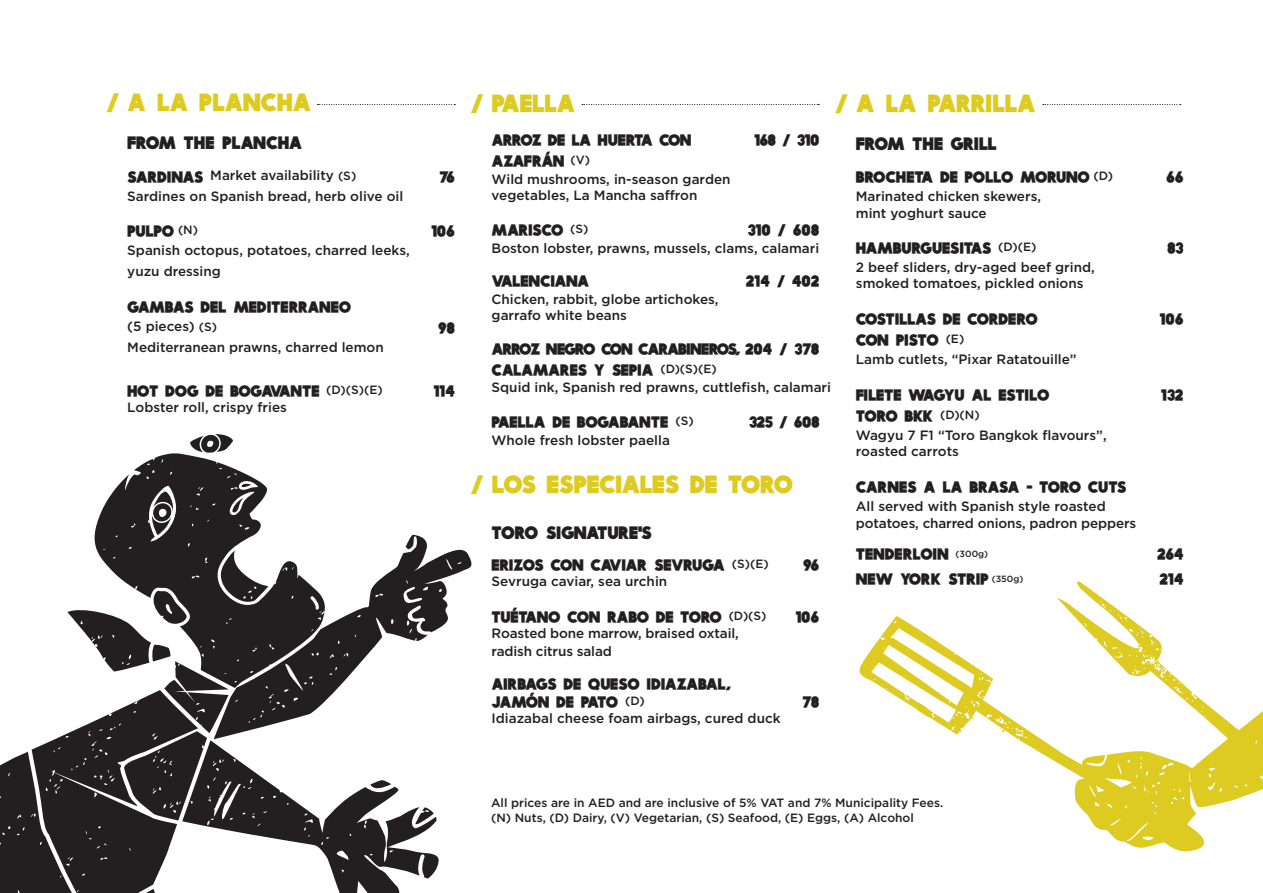
<style>
.page{position:relative;width:1263px;height:893px;background:#fff}
.page>*{position:absolute;margin:0;border:0;box-sizing:border-box;transform-origin:0 0}
.t1{font:21px "Idler Solid";letter-spacing:-.045em;color:#decb21}
.t2{font:21px "Idler Solid";letter-spacing:-.02em;color:#decb21}
.t3{font:15px "Idler Solid";letter-spacing:-.035em;color:#231f20}
.t4{font:500 13.5px/16.5px "Gotham";color:#231f20}
.t5{font:13.5px "Idler Solid";letter-spacing:-.04em;color:#231f20}
.t6{font:13.5px "Idler Solid";letter-spacing:-.1em;color:#231f20}
.t7{font:13.5px "Idler Solid";letter-spacing:-.01em;color:#231f20}
.t8{font:13.5px "Idler Solid";letter-spacing:-.015em;color:#231f20}
.t9{font:13.5px "Idler Solid";letter-spacing:-.065em;color:#231f20}
.t10{font:500 12px/14.4px "Gotham";color:#231f20}
.t11{font:500 9px "Gotham";color:#231f20}
.s1{font-size:12px}
</style>
<div class="page">
<svg style="left:1043px;top:104px;width:138px;height:1px"></svg>
<svg style="left:317px;top:104px;width:138px;height:1px"></svg>
<svg style="left:582px;top:104px;width:237px;height:1px"></svg>
<svg style="left:859px;top:616px;width:197px;height:146px"></svg>
<svg style="left:1056px;top:581px;width:207px;height:271px"></svg>
<svg style="left:0;top:434px;width:439px;height:459px"></svg>
<svg style="left:214px;top:535px;width:258px;height:204px"></svg>
<h1 class="t1" style="left:106px;top:88px;width:42px">/ A</h1>
<h1 class="t1" style="left:157px;top:88px;width:33px">LA</h1>
<h1 class="t1" style="left:199px;top:88px;width:114px">PLANCHA</h1>
<h1 class="t1" style="left:471px;top:88px;width:107px">/ PAELLA</h1>
<h1 class="t1" style="left:835px;top:88px;width:42px">/ A</h1>
<h1 class="t1" style="left:885px;top:88px;width:33px">LA</h1>
<h1 class="t1" style="left:927px;top:88px;width:110px">PARRILLA</h1>
<p class="t3" style="left:127px;top:132px;width:50px">FROM</p>
<p class="t3" style="left:184px;top:132px;width:32px">THE</p>
<p class="t3" style="left:222px;top:132px;width:82px">PLANCHA</p>
<p class="t5" style="left:659px;top:131px;width:34px">CON</p>
<p class="t5" style="left:492px;top:131px;width:52px">ARROZ</p>
<p class="t5" style="left:548px;top:131px;width:45px">DE LA</p>
<p class="t5" style="left:597px;top:131px;width:57px">HUERTA</p>
<p class="t5" style="left:754px;top:131px;width:67px">168 / 310</p>
<p class="t3" style="left:856px;top:133px;width:50px">FROM</p>
<p class="t3" style="left:912px;top:133px;width:32px">THE</p>
<p class="t3" style="left:950px;top:133px;width:48px">GRILL</p>
<p class="t4" style="left:210px;top:167px;width:125px">Market availability</p>
<p class="t5" style="left:127px;top:167px;width:78px">SARDINAS</p>
<p class="t4" style="left:127px;top:188px;width:277px">Sardines on Spanish bread, herb olive oil</p>
<p class="t10" style="left:338px;top:168px;width:20px">(S(</p>
<p class="t5" style="left:439px;top:167px;width:17px">76</p>
<p class="t9" style="left:492px;top:152px;width:74px">AZAFRÁN</p>
<p class="t4" style="left:492px;top:171px;width:240px">Wild mushrooms in, -season garden vegetables, La Mancha saffron</p>
<p class="t10" style="left:570px;top:153px;width:21px">(V(</p>
<p class="t5" style="left:856px;top:168px;width:79px">BROCHETA</p>
<p class="t4" style="left:856px;top:188px;width:187px">Marinated chicken skewers, mint yoghurt sauce</p>
<p class="t5" style="left:964px;top:168px;width:50px">POLLO</p>
<p class="t5" style="left:1020px;top:168px;width:71px">MORUNO</p>
<p class="t5" style="left:940px;top:168px;width:19px">DE</p>
<p class="t10" style="left:1093px;top:169px;width:21px">(D(</p>
<p class="t5" style="left:1166px;top:168px;width:19px">66</p>
<p class="t5" style="left:127px;top:221px;width:49px">PULPO</p>
<p class="t4" style="left:127px;top:239px;width:284px;line-height:21px">Spanish octopus, potatoes, charred leeks, yuzu dressing</p>
<p class="t7" style="left:233px;top:297px;width:119px">MEDITERRANEO</p>
<p class="t10" style="left:178px;top:222px;width:22px">(N(</p>
<p class="t5" style="left:127px;top:297px;width:68px">GAMBAS</p>
<p class="t5" style="left:201px;top:297px;width:28px">DEL</p>
<p class="t5" style="left:431px;top:221px;width:25px">106</p>
<p class="t4" style="left:127px;top:315px;width:258px;line-height:21px">5( pieces) <span class="s1">(<br></span>Mediterranean prawns, charred lemon</p>
<p class="t10" style="left:204px;top:319px;width:14px">S(</p>
<p class="t5" style="left:438px;top:318px;width:18px">98</p>
<p class="t5" style="left:127px;top:381px;width:33px">HOT</p>
<p class="t4" style="left:127px;top:398px;width:161px">Lobster roll, crispy fries</p>
<p class="t5" style="left:165px;top:381px;width:35px">DOG</p>
<p class="t5" style="left:230px;top:381px;width:91px">BOGAVANTE</p>
<p class="t5" style="left:206px;top:381px;width:19px">DE</p>
<p class="t10" style="left:326px;top:382px;width:58px">(D)(S)(E(</p>
<p class="t5" style="left:433px;top:381px;width:23px">114</p>
<p class="t5" style="left:492px;top:221px;width:73px">MARISCO</p>
<p class="t4" style="left:492px;top:240px;width:329px">Boston lobster, prawns, mussels, clams, calamari</p>
<p class="t5" style="left:792px;top:272px;width:29px">402</p>
<p class="t5" style="left:748px;top:221px;width:24px">310</p>
<p class="t5" style="left:793px;top:221px;width:28px">608</p>
<p class="t5" style="left:777px;top:221px;width:10px">/</p>
<p class="t10" style="left:570px;top:222px;width:20px">(S(</p>
<p class="t5" style="left:492px;top:272px;width:99px">VALENCIANA</p>
<p class="t4" style="left:492px;top:291px;width:228px">Chicken, rabbit, globe artichokes, garrafo white beans</p>
<p class="t5" style="left:746px;top:272px;width:26px">214</p>
<p class="t5" style="left:777px;top:272px;width:10px">/</p>
<p class="t6" style="left:492px;top:339px;width:247px">ARROZ NEGRO CON CARABINEROS</p>
<p class="t10" style="left:660px;top:361px;width:58px">(D)(S)(E(</p>
<p class="t5" style="left:735px;top:339px;width:39px">, 204</p>
<p class="t5" style="left:794px;top:339px;width:26px">378</p>
<p class="t5" style="left:779px;top:339px;width:10px">/</p>
<p class="t5" style="left:492px;top:360px;width:97px">CALAMARES</p>
<p class="t4" style="left:492px;top:379px;width:341px">Squid ink, Spanish red prawns, cuttlefish, calamari</p>
<p class="t5" style="left:779px;top:413px;width:42px">/ 608</p>
<p class="t5" style="left:612px;top:360px;width:43px">SEPIA</p>
<p class="t5" style="left:594px;top:360px;width:13px">Y</p>
<p class="t5" style="left:577px;top:413px;width:93px">BOGABANTE</p>
<p class="t5" style="left:749px;top:413px;width:26px">325</p>
<p class="t5" style="left:492px;top:413px;width:56px">PAELLA</p>
<p class="t4" style="left:492px;top:432px;width:180px">Whole fresh lobster paella</p>
<p class="t5" style="left:552px;top:413px;width:19px">DE</p>
<p class="t10" style="left:675px;top:414px;width:20px">(S(</p>
<h1 class="t1" style="left:471px;top:470px;width:67px">/ LOS</h1>
<h1 class="t2" style="left:547px;top:470px;width:134px">ESPECIALES</h1>
<h1 class="t1" style="left:690px;top:470px;width:29px">DE</h1>
<h1 class="t1" style="left:728px;top:470px;width:67px">TORO</h1>
<p class="t3" style="left:492px;top:522px;width:48px">TORO</p>
<p class="t3" style="left:546px;top:522px;width:108px">SIGNATURE S’</p>
<p class="t5" style="left:856px;top:238px;width:137px">HAMBURGUESITAS</p>
<p class="t4" style="left:856px;top:259px;width:240px">2 beef sliders, dry-aged beef grind, smoked tomatoes, pickled onions</p>
<p class="t10" style="left:998px;top:239px;width:40px">(D)(E(</p>
<p class="t5" style="left:856px;top:309px;width:82px">COSTILLAS</p>
<p class="t5" style="left:967px;top:309px;width:72px">CORDERO</p>
<p class="t5" style="left:943px;top:309px;width:19px">DE</p>
<p class="t5" style="left:856px;top:331px;width:35px">CON</p>
<p class="t4" style="left:856px;top:351px;width:222px">Lamb cutlets “, Pixar Ratatouille“</p>
<p class="t5" style="left:896px;top:331px;width:45px">PISTO</p>
<p class="t10" style="left:946px;top:331px;width:20px">(E(</p>
<p class="t5" style="left:908px;top:385px;width:58px">WAGYU</p>
<p class="t5" style="left:998px;top:385px;width:53px">ESTILO</p>
<p class="t5" style="left:971px;top:385px;width:22px">AL</p>
<p class="t5" style="left:856px;top:385px;width:47px">FILETE</p>
<p class="t5" style="left:856px;top:406px;width:43px">TORO</p>
<p class="t4" style="left:856px;top:427px;width:252px">Wagyu 7 F1 “Toro Bangkok flavours ,“ roasted carrots</p>
<p class="t5" style="left:1088px;top:478px;width:40px">CUTS</p>
<p class="t5" style="left:904px;top:406px;width:30px">BKK</p>
<p class="t10" style="left:940px;top:407px;width:41px">(D)(N(</p>
<p class="t5" style="left:856px;top:478px;width:62px">CARNES</p>
<p class="t4" style="left:856px;top:498px;width:282px">All served with Spanish style roasted potatoes, charred onions, padron peppers</p>
<p class="t5" style="left:969px;top:478px;width:52px">BRASA</p>
<p class="t5" style="left:1039px;top:478px;width:43px">TORO</p>
<p class="t5" style="left:923px;top:478px;width:14px">A</p>
<p class="t5" style="left:942px;top:478px;width:22px">LA</p>
<p class="t5" style="left:1026px;top:478px;width:8px">-</p>
<p class="t5" style="left:1167px;top:238px;width:18px">83</p>
<p class="t5" style="left:1159px;top:309px;width:25px">106</p>
<p class="t5" style="left:1161px;top:385px;width:24px">132</p>
<p class="t5" style="left:551px;top:556px;width:35px">CON</p>
<p class="t5" style="left:590px;top:556px;width:58px">CAVIAR</p>
<p class="t5" style="left:492px;top:556px;width:54px">ERIZOS</p>
<p class="t4" style="left:492px;top:573px;width:177px">Sevruga caviar, sea urchin</p>
<p class="t5" style="left:654px;top:556px;width:73px">SEVRUGA</p>
<p class="t10" style="left:732px;top:557px;width:38px">(S)(E(</p>
<p class="t5" style="left:803px;top:556px;width:18px">96</p>
<p class="t8" style="left:856px;top:545px;width:94px">TENDERLOIN</p>
<p class="t11" style="left:956px;top:548px;width:34px">(300g(</p>
<p class="t5" style="left:900px;top:570px;width:43px">YORK</p>
<p class="t5" style="left:948px;top:570px;width:43px">STRIP</p>
<p class="t5" style="left:856px;top:570px;width:39px">NEW</p>
<p class="t11" style="left:992px;top:573px;width:33px">(350g(</p>
<p class="t5" style="left:1157px;top:545px;width:28px">264</p>
<p class="t5" style="left:1159px;top:570px;width:26px">214</p>
<p class="t5" style="left:492px;top:607px;width:70px">TUÉTANO</p>
<p class="t4" style="left:492px;top:624px;width:249px;line-height:18px">Roasted bone marrow, braised oxtail, radish citrus salad</p>
<p class="t5" style="left:647px;top:674px;width:86px">IDIAZABAL,</p>
<p class="t5" style="left:567px;top:607px;width:35px">CON</p>
<p class="t5" style="left:607px;top:607px;width:44px">RABO</p>
<p class="t5" style="left:680px;top:607px;width:43px">TORO</p>
<p class="t5" style="left:656px;top:607px;width:19px">DE</p>
<p class="t10" style="left:729px;top:608px;width:39px">(D)(S(</p>
<p class="t5" style="left:492px;top:674px;width:67px">AIRBAGS</p>
<p class="t5" style="left:588px;top:674px;width:53px">QUESO</p>
<p class="t5" style="left:563px;top:674px;width:19px">DE</p>
<p class="t5" style="left:492px;top:692px;width:59px">JAMÓN</p>
<p class="t4" style="left:492px;top:710px;width:290px">Idiazabal cheese foam airbags, cured duck</p>
<p class="t5" style="left:581px;top:692px;width:39px">PATO</p>
<p class="t5" style="left:556px;top:692px;width:19px">DE</p>
<p class="t10" style="left:625px;top:693px;width:21px">(D(</p>
<p class="t5" style="left:795px;top:607px;width:25px">106</p>
<p class="t5" style="left:803px;top:692px;width:18px">78</p>
<p class="t10" style="left:491px;top:796px;width:454px">All prices are in AED and are inclusive of 5% VAT and 7% Municipality Fees.<br>N( ) Nuts (, D) Dairy (, V) Vegetarian (, S) Seafood (, E) Eggs (, A) Alcohol</p>
</div>
